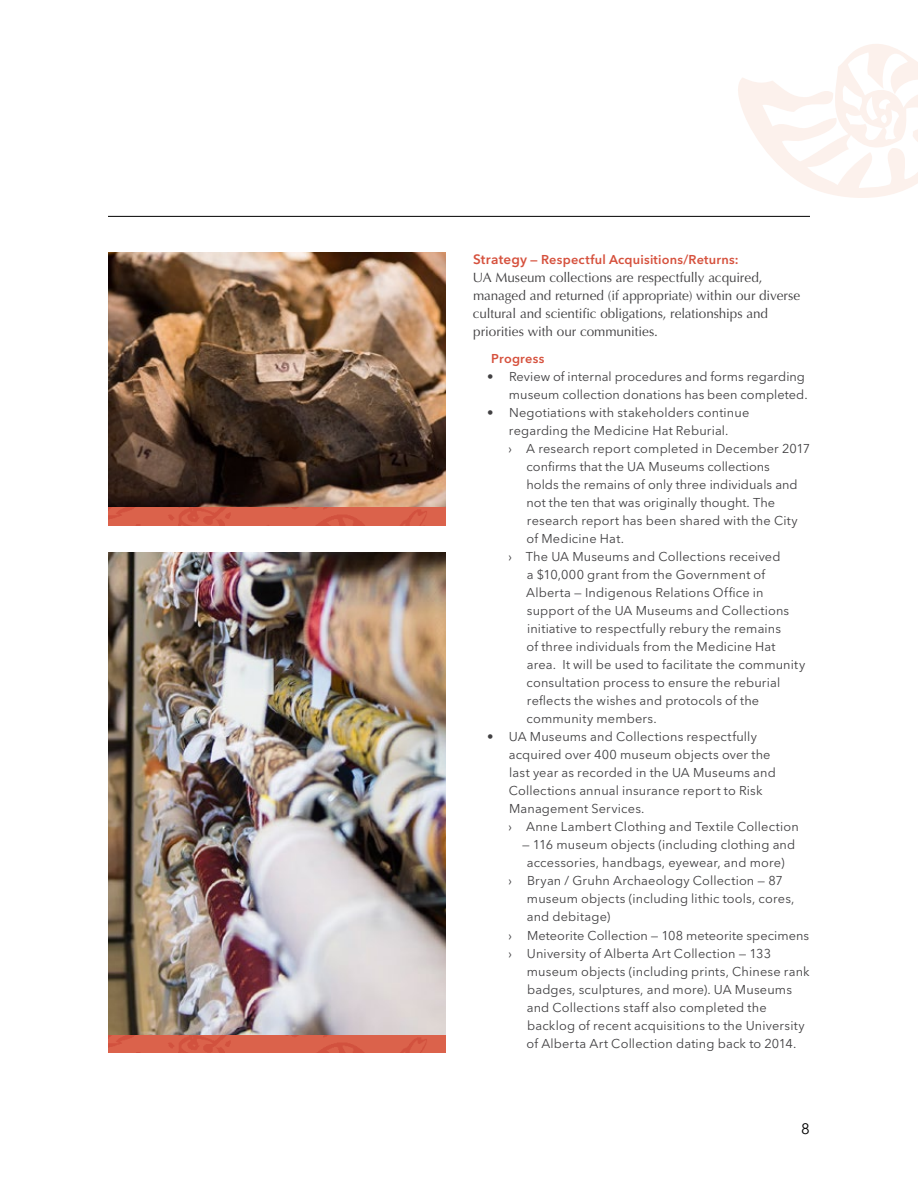
<style>
.page{position:relative;width:918px;height:1188px;background:#fff}
.page>*{position:absolute;margin:0;border:0;box-sizing:border-box;transform-origin:0 0}
.t1{font:15px "Avenir Next LT Pro";color:#000}
.t2{font:13.5px/18px "Optima";letter-spacing:-.005em;color:#414042}
.t3{font:12.75px/18px "Avenir Next LT Pro";letter-spacing:.01em;color:#414042;text-align:right}
.t4{font:600 12.75px "Avenir Next LT Pro";letter-spacing:.01em;color:#d6513d}
.s1{font-size:13.5px}
</style>
<div class="page">
<hr style="left:108px;top:216px;width:702px;height:1px;background:#000">
<img style="left:108px;top:252px;width:338px;height:255px">
<img style="left:108px;top:552px;width:338px;height:483px">
<div style="left:108px;top:507px;width:338px;height:18px;background:#da614a"></div>
<img style="left:108px;top:1035px;width:338px;height:18px">
<svg style="left:738px;top:44px;width:180px;height:154px"></svg>
<p class="t4" style="left:473px;top:252px;width:267px"><span class="s1">Strategy</span> — Respectful Acquisitions/Returns:</p>
<p class="t2" style="left:473px;top:269px;width:329px">UA Museum collections are respectfully acquired, managed and returned (if appropriate) within our diverse cultural and scientific obligations, relationships and priorities with our communities.</p>
<p class="t4" style="left:491px;top:351px;width:55px">Progress</p>
<p class="t3" style="left:487px;top:368px;width:322px">• Review of internal procedures and forms regarding museum collection donations has been completed.</p>
<p class="t3" style="left:487px;top:404px;width:264px">• Negotiations with stakeholders continue</p>
<p class="t3" style="left:509px;top:422px;width:221px">regarding the Medicine Hat Reburial.</p>
<p class="t3" style="left:508px;top:440px;width:304px">› A research report completed in December 2017</p>
<p class="t3" style="left:527px;top:458px;width:245px">confirms that the UA Museums collections</p>
<p class="t3" style="left:527px;top:476px;width:273px">holds the remains of only three individuals and</p>
<p class="t3" style="left:527px;top:494px;width:250px">not the ten that was originally thought. The</p>
<p class="t3" style="left:527px;top:512px;width:272px">research report has been shared with the City</p>
<p class="t3" style="left:527px;top:530px;width:99px">of Medicine Hat.</p>
<p class="t3" style="left:508px;top:548px;width:274px">› The UA Museums and Collections received</p>
<p class="t3" style="left:527px;top:566px;width:240px">a $10,000 grant from the Government of</p>
<p class="t3" style="left:526px;top:584px;width:239px">Alberta — Indigenous Relations Office in</p>
<p class="t3" style="left:527px;top:602px;width:264px">support of the UA Museums and Collections</p>
<p class="t3" style="left:527px;top:620px;width:256px">initiative to respectfully rebury the remains</p>
<p class="t3" style="left:527px;top:638px;width:251px">of three individuals from the Medicine Hat</p>
<p class="t3" style="left:527px;top:656px;width:280px">area. It will be used to facilitate the community</p>
<p class="t3" style="left:527px;top:674px;width:255px">consultation process to ensure the reburial</p>
<p class="t3" style="left:527px;top:692px;width:234px">reflects the wishes and protocols of the</p>
<p class="t3" style="left:527px;top:710px;width:132px">community members.</p>
<p class="t3" style="left:508px;top:728px;width:292px;text-align:left;text-indent:-21px">• UA Museums and Collections respectfully acquired over 400 museum objects over the<br>last year as recorded in the UA Museums and Collections annual insurance report to Risk Management Services.<br>› Anne Lambert Clothing and Textile Collection</p>
<p class="t3" style="left:522px;top:836px;width:275px">— 116 museum objects (including clothing and</p>
<p class="t3" style="left:527px;top:854px;width:259px">accessories, handbags, eyewear, and more)</p>
<p class="t3" style="left:508px;top:872px;width:276px">› Bryan / Gruhn Archaeology Collection — 87</p>
<p class="t3" style="left:527px;top:890px;width:269px">museum objects (including lithic tools, cores,</p>
<p class="t3" style="left:527px;top:908px;width:85px">and debitage)</p>
<p class="t3" style="left:508px;top:926px;width:303px">› Meteorite Collection — 108 meteorite specimens</p>
<p class="t3" style="left:508px;top:944px;width:264px">› University of Alberta Art Collection — 133</p>
<p class="t3" style="left:527px;top:962px;width:284px">museum objects (including prints, Chinese rank</p>
<p class="t3" style="left:527px;top:980px;width:266px">badges, sculptures, and more). UA Museums</p>
<p class="t3" style="left:527px;top:998px;width:241px">and Collections staff also completed the</p>
<p class="t3" style="left:527px;top:1016px;width:279px">backlog of recent acquisitions to the University</p>
<p class="t3" style="left:526px;top:1034px;width:271px">of Alberta Art Collection dating back to 2014.</p>
<p class="t1" style="left:801px;top:1120px;width:10px">8</p>
</div>
